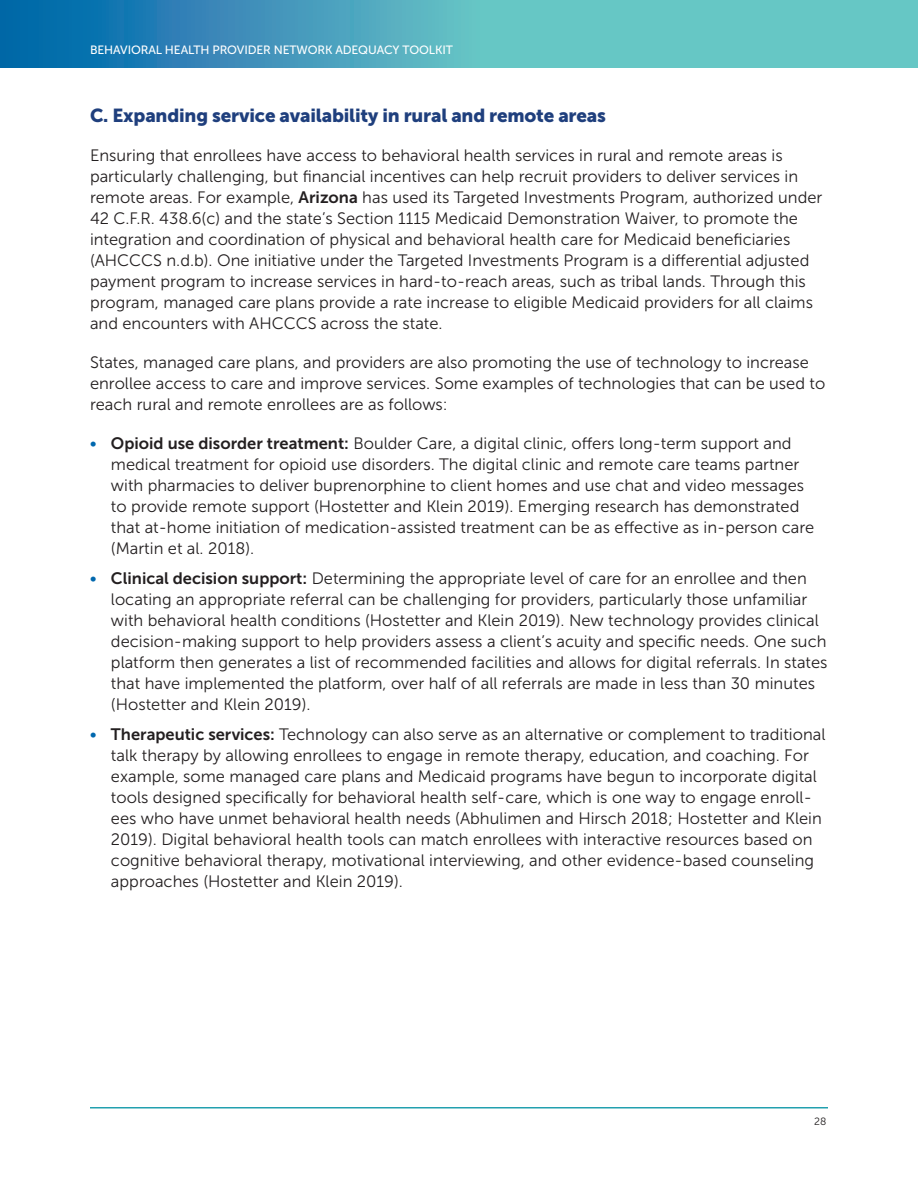
<style>
.page{position:relative;width:918px;height:1188px;background:#fff}
.page>*{position:absolute;margin:0;border:0;box-sizing:border-box;transform-origin:0 0}
.t1{font:18.75px "Museo Sans 900";letter-spacing:-.01em;color:#1f3f7d}
.t2{font:16.5px/21px "Museo Sans 300";color:#231f20}
.t3{font:12px "Museo Sans 500";letter-spacing:-.01em;color:#fff}
.t4{font:10.5px "Museo Sans 300";color:#231f20}
.s1{font-family:"Museo Sans 700"}
.s2{font-family:"Museo Sans 900";font-size:13.5px;color:#0168ae}
</style>
<div class="page">
<svg style="left:0;top:0;width:918px;height:68px;background:#4caabe"></svg>
<hr style="left:90px;top:1107px;width:738px;height:1px;background:#22a0af">
<p class="t3" style="left:90px;top:44px;width:364px">BEHAVIORAL HEALTH PROVIDER NETWORK ADEQUACY TOOLKIT</p>
<h3 class="t1" style="left:90px;top:105px;width:518px">C. Expanding service availability in rural and remote areas</h3>
<p class="t2" style="left:90px;top:145px;width:734px">Ensuring that enrollees have access to behavioral health services in rural and remote areas is particularly challenging, but financial incentives can help recruit providers to deliver services in remote areas. For example, <span class="s1">Arizona</span> has used its Targeted Investments Program, authorized under 42 C.F.R. 438.6(c) and the state’s Section 1115 Medicaid Demonstration Waiver, to promote the integration and coordination of physical and behavioral health care for Medicaid beneficiaries (AHCCCS n.d.b). One initiative under the Targeted Investments Program is a differential adjusted payment program to increase services in hard-to-reach areas, such as tribal lands. Through this program, managed care plans provide a rate increase to eligible Medicaid providers for all claims and encounters with AHCCCS across the state.</p>
<p class="t2" style="left:90px;top:352px;width:737px">States, managed care plans, and providers are also promoting the use of technology to increase enrollee access to care and improve services. Some examples of technologies that can be used to reach rural and remote enrollees are as follows:</p>
<p class="t2" style="left:111px;top:433px;width:705px;text-indent:-21px"><span class="s2">•</span> <span class="s1">Opioid use disorder treatment:</span> Boulder Care, a digital clinic, offers long-term support and medical treatment for opioid use disorders. The digital clinic and remote care teams partner with pharmacies to deliver buprenorphine to client homes and use chat and video messages to provide remote support (Hostetter and Klein 2019). Emerging research has demonstrated that at-home initiation of medication-assisted treatment can be as effective as in-person care (Martin et al. 2018).</p>
<p class="t2" style="left:111px;top:568px;width:718px;text-indent:-21px"><span class="s2">•</span> <span class="s1">Clinical decision support:</span> Determining the appropriate level of care for an enrollee and then locating an appropriate referral can be challenging for providers, particularly those unfamiliar with behavioral health conditions (Hostetter and Klein 2019). New technology provides clinical decision-making support to help providers assess a client’s acuity and specific needs. One such platform then generates a list of recommended facilities and allows for digital referrals. In states that have implemented the platform, over half of all referrals are made in less than 30 minutes (Hostetter and Klein 2019).</p>
<p class="t2" style="left:111px;top:724px;width:716px;text-indent:-21px"><span class="s2">•</span> <span class="s1">Therapeutic services:</span> Technology can also serve as an alternative or complement to traditional talk therapy by allowing enrollees to engage in remote therapy, education, and coaching. For example, some managed care plans and Medicaid programs have begun to incorporate digital tools designed specifically for behavioral health self-care, which is one way to engage enroll&shy;ees who have unmet behavioral health needs (Abhulimen and Hirsch 2018; Hostetter and Klein 2019). Digital behavioral health tools can match enrollees with interactive resources based on cognitive behavioral therapy, motivational interviewing, and other evidence-based counseling approaches (Hostetter and Klein 2019).</p>
<p class="t4" style="left:814px;top:1116px;width:14px">28</p>
</div>
